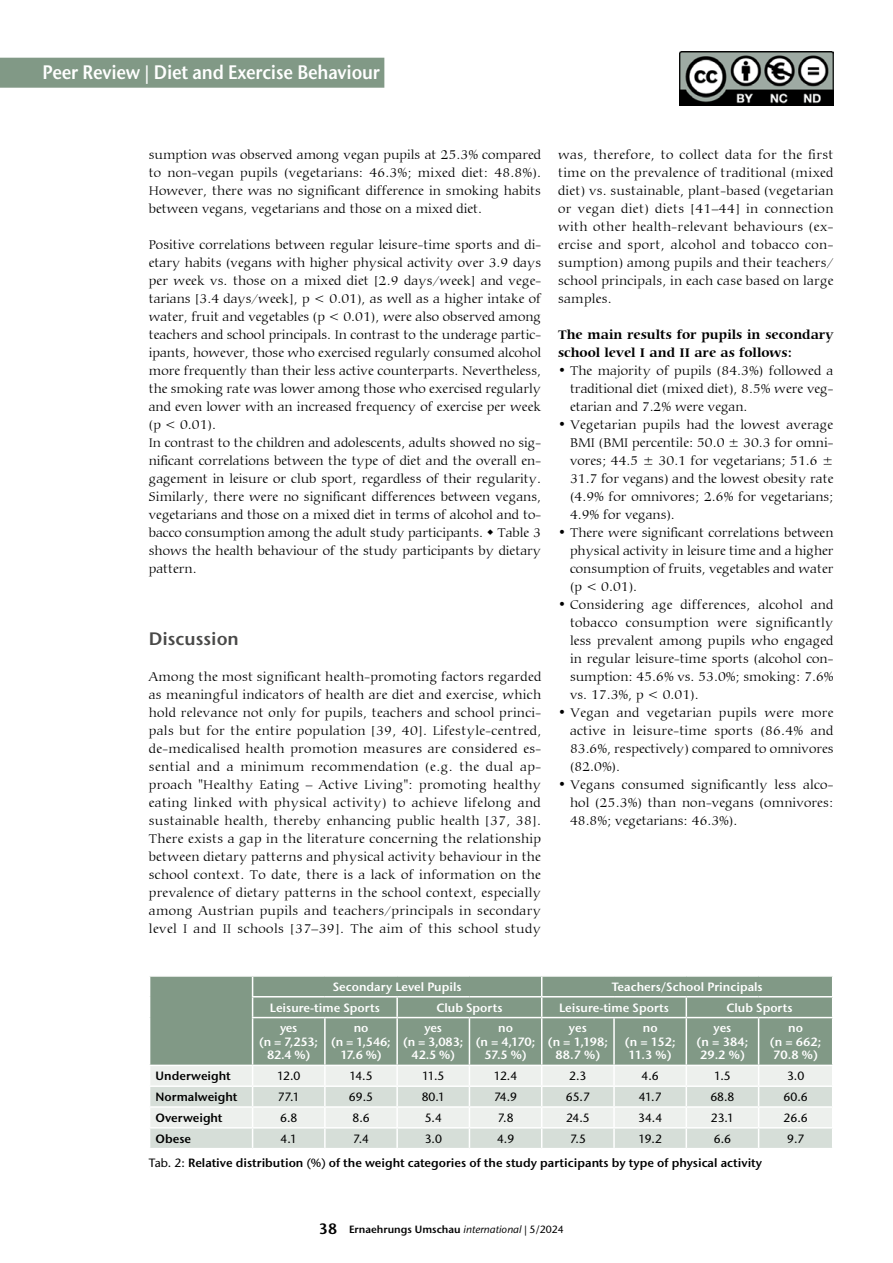
<style>
.page{position:relative;width:893px;height:1263px;background:#fff}
.page>*{position:absolute;margin:0;border:0;box-sizing:border-box;transform-origin:0 0}
.t1{font:600 19.5px "Stone Sans ITC Pro";letter-spacing:-.01em;color:#fff;scale:.9 1}
.t2{font:600 18px "Stone Sans ITC Pro";color:#494948}
.t3{font:300 13.5px/18px "Carmina BT";color:#000;text-align:justify}
.t4{font:700 13.5px/18px "Carmina BT";color:#000}
.t5{font:600 12px/13.5px "Stone Sans ITC Pro";color:#fff;text-align:center}
.t6{font:600 12px "Stone Sans ITC Pro";color:#000}
.t7{font:500 12px "Stone Sans ITC Std";letter-spacing:-.015em;color:#000}
.t8{font:600 10.5px "Stone Sans ITC Pro";color:#000}
.s1{font-family:"Stone Sans ITC Std";font-weight:500}
.s2{font-size:15px}
.s3{font-family:"Stone Sans ITC Std";font-weight:500;font-style:italic}
</style>
<div class="page">
<div style="left:0;top:58px;width:384px;height:30px;background:#819986"></div>
<div style="left:150px;top:977px;width:682px;height:88px;background:#819986"></div>
<hr style="left:252px;top:996px;width:73px;height:1px;background:#fff">
<svg style="left:252px;top:977px;width:1px;height:40px"></svg>
<hr style="left:325px;top:996px;width:72px;height:1px;background:#fff">
<hr style="left:397px;top:996px;width:72px;height:1px;background:#fff">
<hr style="left:396px;top:997px;width:2px;height:20px;background:#fff">
<hr style="left:469px;top:996px;width:73px;height:1px;background:#fff">
<hr style="left:542px;top:996px;width:72px;height:1px;background:#fff">
<svg style="left:541px;top:977px;width:1px;height:40px"></svg>
<hr style="left:614px;top:996px;width:72px;height:1px;background:#fff">
<hr style="left:686px;top:996px;width:73px;height:1px;background:#fff">
<svg style="left:686px;top:997px;width:1px;height:20px"></svg>
<hr style="left:759px;top:996px;width:74px;height:1px;background:#fff">
<hr style="left:252px;top:1017px;width:73px;height:1px;background:#fff">
<hr style="left:252px;top:1018px;width:1px;height:47px;background:#fff">
<hr style="left:325px;top:1017px;width:72px;height:1px;background:#fff">
<hr style="left:324px;top:1018px;width:2px;height:47px;background:#fff">
<hr style="left:397px;top:1017px;width:72px;height:1px;background:#fff">
<hr style="left:396px;top:1018px;width:2px;height:47px;background:#fff">
<hr style="left:469px;top:1017px;width:73px;height:1px;background:#fff">
<hr style="left:469px;top:1018px;width:1px;height:47px;background:#fff">
<hr style="left:542px;top:1017px;width:72px;height:1px;background:#fff">
<hr style="left:541px;top:1018px;width:1px;height:47px;background:#fff">
<hr style="left:614px;top:1017px;width:72px;height:1px;background:#fff">
<hr style="left:613px;top:1018px;width:2px;height:47px;background:#fff">
<hr style="left:686px;top:1017px;width:73px;height:1px;background:#fff">
<hr style="left:686px;top:1018px;width:1px;height:47px;background:#fff">
<hr style="left:759px;top:1017px;width:74px;height:1px;background:#fff">
<hr style="left:758px;top:1018px;width:1px;height:47px;background:#fff">
<svg style="left:150px;top:1066px;width:682px;height:82px;background:#e3e8e4"></svg>
<img style="left:679px;top:51px;width:154px;height:54px">
<h1 class="t1" style="left:43px;top:60px;width:376px">Peer Review | Diet and Exercise Behaviour</h1>
<p class="t3" style="left:149px;top:146px;width:394px">sumption was observed among vegan pupils at 25.3% compared to non-vegan pupils (vegetarians: 46.3%; mixed diet: 48.8%).<br>However, there was no significant difference in smoking habits between vegans, vegetarians and those on a mixed diet.</p>
<p class="t3" style="left:149px;top:236px;width:394px;text-align:left">Positive correlations between regular leisure-time sports and di&shy;etary habits (vegans with higher physical activity over 3.9 days per week vs. those on a mixed diet [2.9 days/week] and vege&shy;tarians [3.4 days/week], p &lt; 0.01), as well as a higher intake of water, fruit and vegetables (p &lt; 0.01), were also observed among teachers and school principals. In contrast to the underage partic&shy;ipants, however, those who exercised regularly consumed alcohol more frequently than their less active counterparts. Nevertheless, the smoking rate was lower among those who exercised regularly and even lower with an increased frequency of exercise per week (p &lt; 0.01).<br>In contrast to the children and adolescents, adults showed no sig&shy;nificant correlations between the type of diet and the overall en&shy;gagement in leisure or club sport, regardless of their regularity.<br>Similarly, there were no significant differences between vegans, vegetarians and those on a mixed diet in terms of alcohol and to&shy;bacco consumption among the adult study participants. Table 3 shows the health behaviour of the study participants by dietary pattern.</p>
<h2 class="t2" style="left:149px;top:628px;width:92px">Discussion</h2>
<p class="t3" style="left:149px;top:668px;width:394px">Among the most significant health-promoting factors regarded as meaningful indicators of health are diet and exercise, which hold relevance not only for pupils, teachers and school princi&shy;pals but for the entire population [39, 40]. Lifestyle-centred, de-medicalised health promotion measures are considered es&shy;sential and a minimum recommendation (e.g. the dual ap&shy;proach "Healthy Eating – Active Living": promoting healthy eating linked with physical activity) to achieve lifelong and sustainable health, thereby enhancing public health [37, 38].<br>There exists a gap in the literature concerning the relationship between dietary patterns and physical activity behaviour in the school context. To date, there is a lack of information on the prevalence of dietary patterns in the school context, especially among Austrian pupils and teachers/principals in secondary level I and II schools [37–39]. The aim of this school study</p>
<p class="t3" style="left:558px;top:146px;width:277px">was, therefore, to collect data for the first time on the prevalence of traditional (mixed diet) vs. sustainable, plant-based (vegetarian or vegan diet) diets [41–44] in connection with other health-relevant behaviours (ex&shy;ercise and sport, alcohol and tobacco con&shy;sumption) among pupils and their teachers/ school principals, in each case based on large samples.</p>
<p class="t4" style="left:558px;top:326px;width:277px">The main results for pupils in secondary school level I and II are as follows:</p>
<p class="t3" style="left:570px;top:362px;width:265px;text-indent:-12px">• The majority of pupils (84.3%) followed a traditional diet (mixed diet), 8.5% were veg&shy;etarian and 7.2% were vegan.</p>
<p class="t3" style="left:570px;top:416px;width:265px;text-indent:-12px">• Vegetarian pupils had the lowest average BMI (BMI percentile: 50.0 ± 30.3 for omni&shy;vores; 44.5 ± 30.1 for vegetarians; 51.6 ± 31.7 for vegans) and the lowest obesity rate (4.9% for omnivores; 2.6% for vegetarians; 4.9% for vegans).</p>
<p class="t3" style="left:570px;top:524px;width:265px;text-indent:-12px">• There were significant correlations between physical activity in leisure time and a higher consumption of fruits, vegetables and water (p &lt; 0.01).</p>
<p class="t3" style="left:570px;top:596px;width:265px;text-indent:-12px">• Considering age differences, alcohol and tobacco consumption were significantly less prevalent among pupils who engaged in regular leisure-time sports (alcohol con&shy;sumption: 45.6% vs. 53.0%; smoking: 7.6% vs. 17.3%, p &lt; 0.01).</p>
<p class="t3" style="left:570px;top:704px;width:265px;text-indent:-12px">• Vegan and vegetarian pupils were more active in leisure-time sports (86.4% and 83.6%, respectively) compared to omnivores (82.0%).</p>
<p class="t3" style="left:570px;top:776px;width:265px;text-indent:-12px">• Vegans consumed significantly less alco&shy;hol (25.3%) than non-vegans (omnivores:<br>48.8%; vegetarians: 46.3%).</p>
<p class="t5" style="left:333px;top:980px;width:130px">Secondary Level Pupils</p>
<p class="t5" style="left:612px;top:980px;width:153px">Teachers/School Principals</p>
<p class="t5" style="left:270px;top:1000px;width:111px">Leisure-time Sports</p>
<p class="t5" style="left:436px;top:1000px;width:68px">Club Sports</p>
<p class="t5" style="left:559px;top:1000px;width:111px">Leisure-time Sports</p>
<p class="t5" style="left:726px;top:1000px;width:68px">Club Sports</p>
<p class="t5" style="left:259px;top:1021px;width:60px">yes<br>(n = 7,253;<br>82.4 %)</p>
<p class="t5" style="left:331px;top:1021px;width:61px">no<br>(n = 1,546;<br>17.6 %)</p>
<p class="t5" style="left:403px;top:1021px;width:62px">yes<br>(n = 3,083;<br>42.5 %)</p>
<p class="t5" style="left:476px;top:1021px;width:61px">no<br>(n = 4,170;<br>57.5 %)</p>
<p class="t5" style="left:548px;top:1021px;width:62px">yes<br>(n = 1,198;<br>88.7 %)</p>
<p class="t5" style="left:625px;top:1021px;width:52px">no<br>(n = 152;<br>11.3 %)</p>
<p class="t5" style="left:696px;top:1021px;width:53px">yes<br>(n = 384;<br>29.2 %)</p>
<p class="t5" style="left:770px;top:1021px;width:53px">no<br>(n = 662;<br>70.8 %)</p>
<p class="t6" style="left:156px;top:1068px;width:77px">Underweight</p>
<p class="t7" style="left:277px;top:1069px;width:25px">12.0</p>
<p class="t7" style="left:349px;top:1069px;width:25px">14.5</p>
<p class="t7" style="left:422px;top:1069px;width:24px">11.5</p>
<p class="t7" style="left:494px;top:1069px;width:25px">12.4</p>
<p class="t7" style="left:569px;top:1069px;width:19px">2.3</p>
<p class="t7" style="left:642px;top:1069px;width:19px">4.6</p>
<p class="t7" style="left:714px;top:1069px;width:18px">1.5</p>
<p class="t7" style="left:787px;top:1069px;width:19px">3.0</p>
<p class="t6" style="left:156px;top:1089px;width:83px">Normalweight</p>
<p class="t7" style="left:278px;top:1089px;width:23px">77.1</p>
<p class="t7" style="left:349px;top:1089px;width:26px">69.5</p>
<p class="t7" style="left:422px;top:1089px;width:25px">80.1</p>
<p class="t7" style="left:494px;top:1089px;width:25px">74.9</p>
<p class="t7" style="left:566px;top:1089px;width:26px">65.7</p>
<p class="t7" style="left:639px;top:1089px;width:24px">41.7</p>
<p class="t7" style="left:710px;top:1089px;width:26px">68.8</p>
<p class="t7" style="left:784px;top:1089px;width:26px">60.6</p>
<p class="t6" style="left:156px;top:1110px;width:68px">Overweight</p>
<p class="t7" style="left:280px;top:1110px;width:19px">6.8</p>
<p class="t7" style="left:352px;top:1110px;width:19px">8.6</p>
<p class="t7" style="left:425px;top:1110px;width:19px">5.4</p>
<p class="t7" style="left:498px;top:1110px;width:17px">7.8</p>
<p class="t7" style="left:566px;top:1110px;width:25px">24.5</p>
<p class="t7" style="left:638px;top:1110px;width:26px">34.4</p>
<p class="t7" style="left:711px;top:1110px;width:25px">23.1</p>
<p class="t7" style="left:784px;top:1110px;width:26px">26.6</p>
<p class="t6" style="left:156px;top:1131px;width:37px">Obese</p>
<p class="t7" style="left:281px;top:1131px;width:18px">4.1</p>
<p class="t7" style="left:353px;top:1131px;width:17px">7.4</p>
<p class="t7" style="left:425px;top:1131px;width:19px">3.0</p>
<p class="t7" style="left:497px;top:1131px;width:19px">4.9</p>
<p class="t7" style="left:570px;top:1131px;width:17px">7.5</p>
<p class="t7" style="left:638px;top:1131px;width:25px">19.2</p>
<p class="t7" style="left:714px;top:1131px;width:19px">6.6</p>
<p class="t7" style="left:787px;top:1131px;width:19px">9.7</p>
<p class="t6" style="left:149px;top:1156px;width:615px"><span class="s1">Tab. 2:</span> Relative distribution <span class="s1">(%)</span> of the weight categories of the study participants by type of physical activity</p>
<p class="t8" style="left:319px;top:1222px;width:246px"><span class="s2">38</span> Ernaehrungs Umschau <span class="s3">international</span> <span class="s1">| 5/2024</span></p>
</div>
